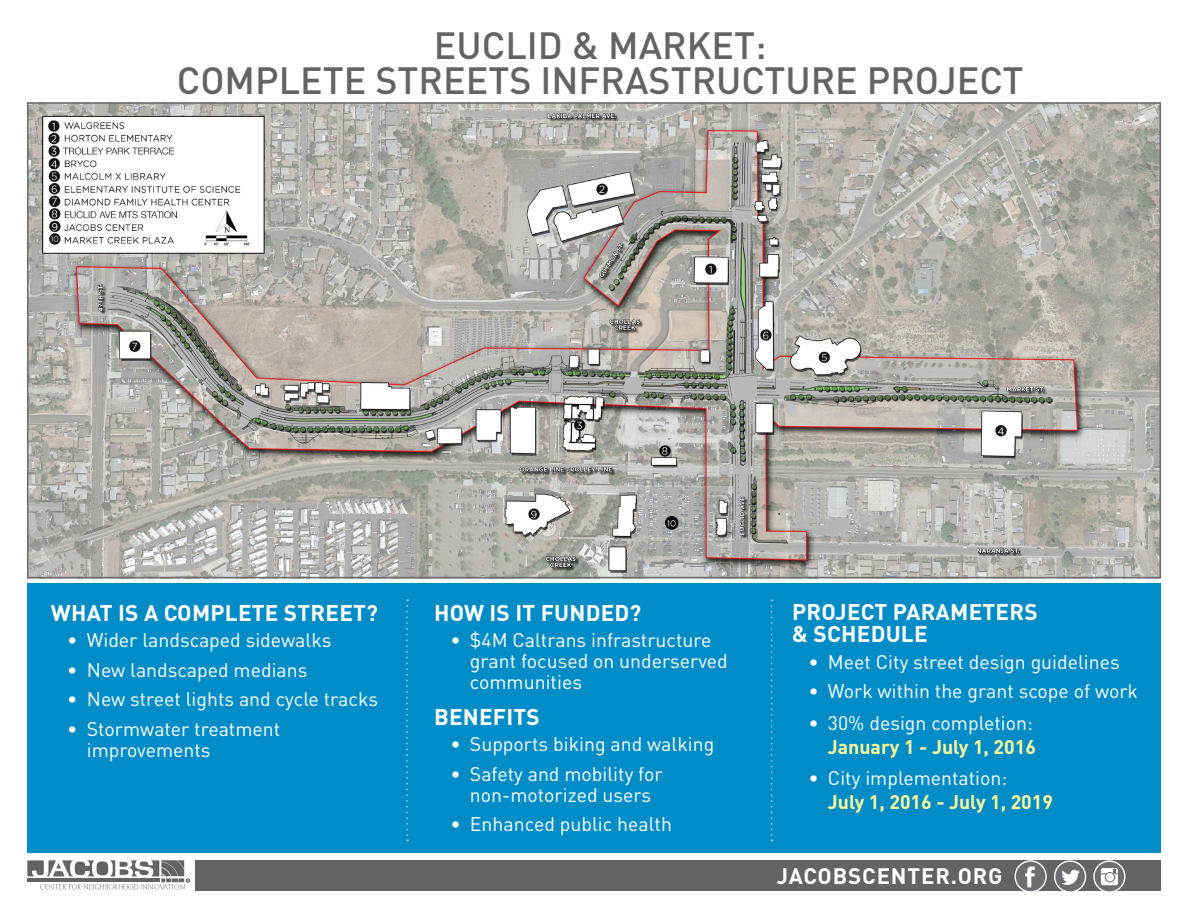
<style>
.page{position:relative;width:1188px;height:918px;background:#fff}
.page>*{position:absolute;margin:0;border:0;box-sizing:border-box;transform-origin:0 0}
.t1{font:500 37.5px/34.5px "DINOT";color:#636366;text-align:center}
.t2{font:700 22.5px/22.5px "DINOT";letter-spacing:.01em;color:#fff}
.t3{font:700 22.2px "DINOT";letter-spacing:.04em;color:#fff}
.t4{font:19.5px/21px "DINOT";color:#fff}
.t5{font:700 19.5px/24px "DINOT";color:#fff79a}
.t6{font:700 3px "Arial";color:#636366}
.s1{font-weight:700;color:#fff79a}
.s2{font-weight:400;color:#fff}
</style>
<div class="page">
<div style="left:27px;top:584px;width:1134px;height:269px;background:#008dc7"></div>
<img style="left:30px;top:105px;width:1128px;height:470px">
<svg style="left:27px;top:860px;width:163px;height:29px"></svg>
<div style="left:195px;top:860px;width:966px;height:31px;background:#636366"></div>
<svg style="left:1015px;top:861px;width:31px;height:31px"></svg>
<div style="left:1014px;top:860px;width:33px;height:33px;border:1px solid #fff;border-radius:50%"></div>
<svg style="left:1025px;top:866px;width:10px;height:21px"></svg>
<svg style="left:1055px;top:861px;width:31px;height:31px"></svg>
<div style="left:1054px;top:860px;width:32px;height:33px;border:1px solid #fff;border-radius:50%"></div>
<svg style="left:1061px;top:870px;width:19px;height:15px"></svg>
<svg style="left:1094px;top:861px;width:31px;height:31px"></svg>
<div style="left:1093px;top:860px;width:33px;height:33px;border:1px solid #fff;border-radius:50%"></div>
<svg style="left:1101px;top:868px;width:17px;height:17px"></svg>
<div style="left:1105px;top:872px;width:10px;height:10px;background:#fff;border-radius:50%"></div>
<div style="left:1105px;top:872px;width:10px;height:10px;border:1px solid #6c6d70;border-radius:50%"></div>
<svg style="left:1100px;top:869px;width:19px;height:5px"></svg>
<svg style="left:406px;top:599px;width:2px;height:242px"></svg>
<svg style="left:771px;top:599px;width:2px;height:242px"></svg>
<p class="t1" style="left:177px;top:27px;width:848px">EUCLID &amp; MARKET:<br>COMPLETE STREETS INFRASTRUCTURE PROJECT</p>
<p class="t2" style="left:51px;top:600px;width:329px">WHAT IS A COMPLETE STREET?</p>
<p class="t4" style="left:67px;top:629px;width:266px">• Wider landscaped sidewalks</p>
<p class="t4" style="left:67px;top:658px;width:242px">• New landscaped medians</p>
<p class="t4" style="left:67px;top:688px;width:313px">• New street lights and cycle tracks</p>
<p class="t4" style="left:87px;top:718px;width:195px;text-indent:-20px">• Stormwater treatment improvements</p>
<p class="t2" style="left:434px;top:600px;width:209px">HOW IS IT FUNDED?</p>
<p class="t4" style="left:470px;top:629px;width:259px;text-indent:-20px">• $4M Caltrans infrastructure grant focused on underserved communities</p>
<p class="t2" style="left:434px;top:704px;width:107px">BENEFITS</p>
<p class="t4" style="left:450px;top:733px;width:265px">• Supports biking and walking</p>
<p class="t4" style="left:450px;top:762px;width:214px;text-align:center">• Safety and mobility for non-motorized users</p>
<p class="t4" style="left:450px;top:813px;width:223px">• Enhanced public health</p>
<p class="t2" style="left:792px;top:600px;width:247px">PROJECT PARAMETERS &amp; SCHEDULE</p>
<p class="t4" style="left:808px;top:650px;width:313px">• Meet City street design guidelines</p>
<p class="t4" style="left:808px;top:680px;width:331px">• Work within the grant scope of work</p>
<p class="t4" style="left:808px;top:710px;width:229px;line-height:24px;text-align:right">• 30% design completion:<br><span class="s1">January 1 - July 1, 2016</span></p>
<p class="t5" style="left:828px;top:765px;width:227px;text-indent:-20px"><span class="s2">• City implementation:<br></span>July 1, 2016 - July 1, 2019</p>
<p class="t6" style="left:187px;top:879px;width:4px">R</p>
<p class="t3" style="left:777px;top:861px;width:227px">JACOBSCENTER.ORG</p>
</div>
